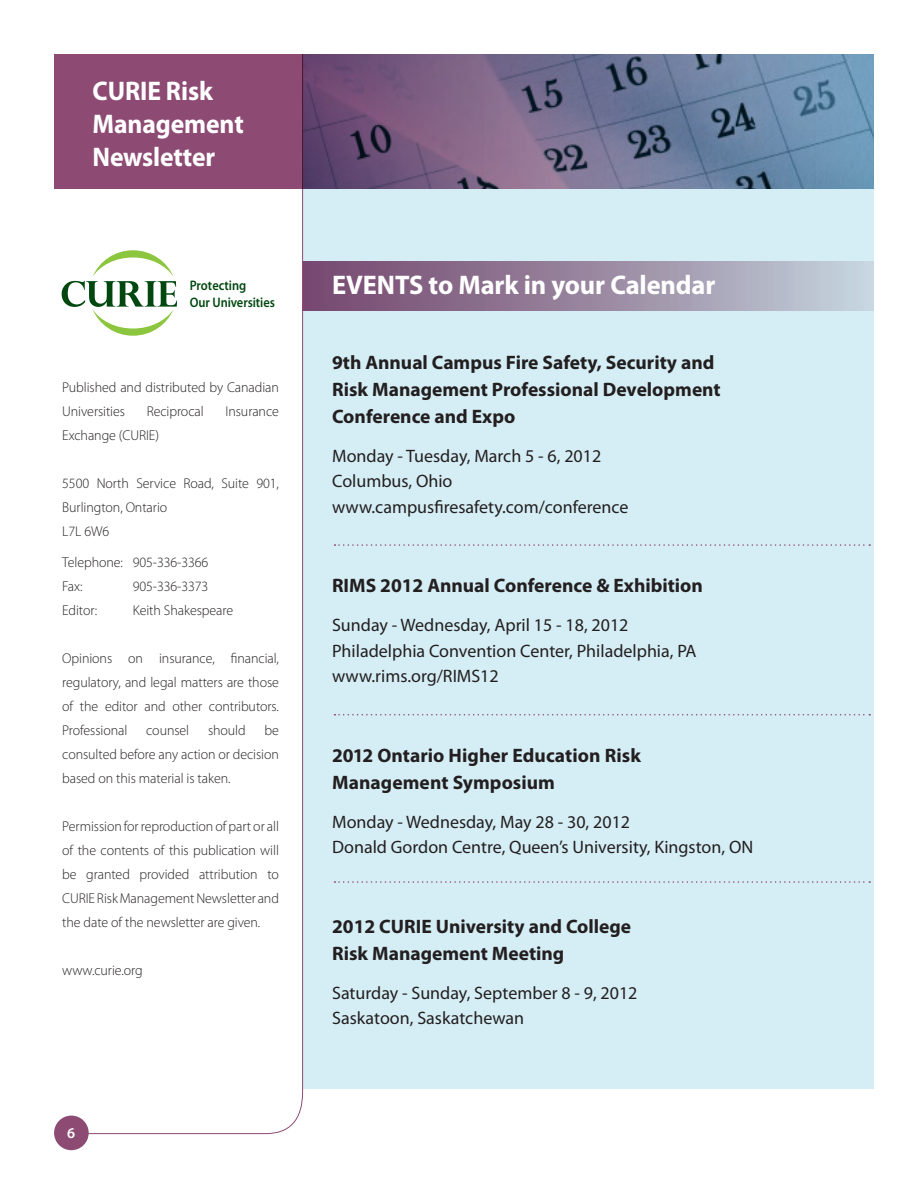
<style>
.page{position:relative;width:918px;height:1188px;background:#fff}
.page>*{position:absolute;margin:0;border:0;box-sizing:border-box;transform-origin:0 0}
.t1{font:700 27px/33px "Myriad Pro";letter-spacing:-.005em;color:#fff;scale:.95 1}
.t2{font:700 27px "Myriad Pro";letter-spacing:-.005em;color:#fff}
.t3{font:700 19.5px/27px "Myriad Pro";color:#231f20}
.t4{font:18px/25.5px "Myriad Pro";color:#231f20}
.t5{font:600 15px "Myriad Pro";color:#fff}
.t6{font:300 14.25px/24px "Myriad Pro";letter-spacing:-.005em;color:#231f20}
.t7{font:600 13.8px/16.6px "Myriad Pro";letter-spacing:-.005em;color:#004710;scale:.9 1}
</style>
<div class="page">
<div style="left:54px;top:1116px;width:35px;height:34px;background:#8d4b74;border-radius:50%"></div>
<div style="left:303px;top:56px;width:571px;height:1033px;background:#d5eef5"></div>
<div style="left:303px;top:261px;width:571px;height:50px;background:linear-gradient(to right,#72426a,#c3d1db)"></div>
<svg style="left:62px;top:280px;width:23px;height:27px"></svg>
<svg style="left:85px;top:189px;width:218px;height:945px"></svg>
<div style="left:54px;top:54px;width:249px;height:135px;background:#8d4b74"></div>
<svg style="left:334px;top:544px;width:536px;height:2px"></svg>
<svg style="left:334px;top:714px;width:536px;height:2px"></svg>
<svg style="left:334px;top:881px;width:536px;height:2px"></svg>
<svg style="left:302px;top:54px;width:572px;height:135px;background:#6e6e90"></svg>
<h1 class="t1" style="left:93px;top:73px;width:161px">CURIE Risk<br>Management<br>Newsletter</h1>
<p class="t7" style="left:190px;top:277px;width:96px">Protecting<br>Our Universities</p>
<p class="t6" style="left:62px;top:375px;width:218px">Published and distributed by Canadian<br>Universities</p>
<p class="t6" style="left:147px;top:399px;width:59px">Reciprocal</p>
<p class="t6" style="left:225px;top:399px;width:55px">Insurance</p>
<p class="t6" style="left:62px;top:423px;width:98px">Exchange (CURIE)</p>
<p class="t6" style="left:62px;top:471px;width:218px">5500 North Service Road, Suite 901,<br>Burlington, Ontario<br>L7L 6W6</p>
<p class="t6" style="left:62px;top:550px;width:148px">Telephone: 905-336-3366<br>Fax:</p>
<p class="t6" style="left:133px;top:574px;width:77px">905-336-3373</p>
<p class="t6" style="left:62px;top:598px;width:37px">Editor:</p>
<p class="t6" style="left:133px;top:598px;width:102px">Keith Shakespeare</p>
<p class="t6" style="left:62px;top:646px;width:218px;text-align:justify">Opinions on insurance, financial, regulatory, and legal matters are those of the editor and other contributors.<br>Professional</p>
<p class="t6" style="left:62px;top:718px;width:218px;text-align:justify;text-indent:202px">be consulted before any action or decision based on this material is taken.</p>
<p class="t6" style="left:62px;top:814px;width:218px;text-align:justify">Permission for reproduction of part or all of the contents of this publication will be granted provided attribution to CURIE Risk Management Newsletter and the date of the newsletter are given.</p>
<p class="t6" style="left:62px;top:958px;width:82px">www.curie.org</p>
<p class="t6" style="left:146px;top:718px;width:45px">counsel</p>
<p class="t6" style="left:208px;top:718px;width:39px">should</p>
<p class="t5" style="left:67px;top:1124px;width:10px">6</p>
<h1 class="t2" style="left:332px;top:268px;width:385px">EVENTS to Mark in your Calendar</h1>
<h2 class="t3" style="left:332px;top:348px;width:390px">9th Annual Campus Fire Safety, Security and<br>Risk Management Professional Development<br>Conference and Expo</h2>
<p class="t4" style="left:332px;top:443px;width:298px">Monday - Tuesday, March 5 - 6, 2012<br>Columbus, Ohio www.campusfiresafety.com/conference</p>
<h2 class="t3" style="left:332px;top:572px;width:372px">RIMS 2012 Annual Conference &amp; Exhibition</h2>
<p class="t4" style="left:332px;top:612px;width:366px">Sunday - Wednesday, April 15 - 18, 2012<br>Philadelphia Convention Center, Philadelphia, PA www.rims.org/RIMS12</p>
<h2 class="t3" style="left:332px;top:741px;width:310px">2012 Ontario Higher Education Risk<br>Management Symposium</h2>
<p class="t4" style="left:332px;top:809px;width:423px">Monday - Wednesday, May 28 - 30, 2012<br>Donald Gordon Centre, Queen’s University, Kingston, ON</p>
<h2 class="t3" style="left:332px;top:912px;width:301px">2012 CURIE University and College<br>Risk Management Meeting</h2>
<p class="t4" style="left:332px;top:980px;width:307px">Saturday - Sunday, September 8 - 9, 2012<br>Saskatoon, Saskatchewan</p>
</div>
